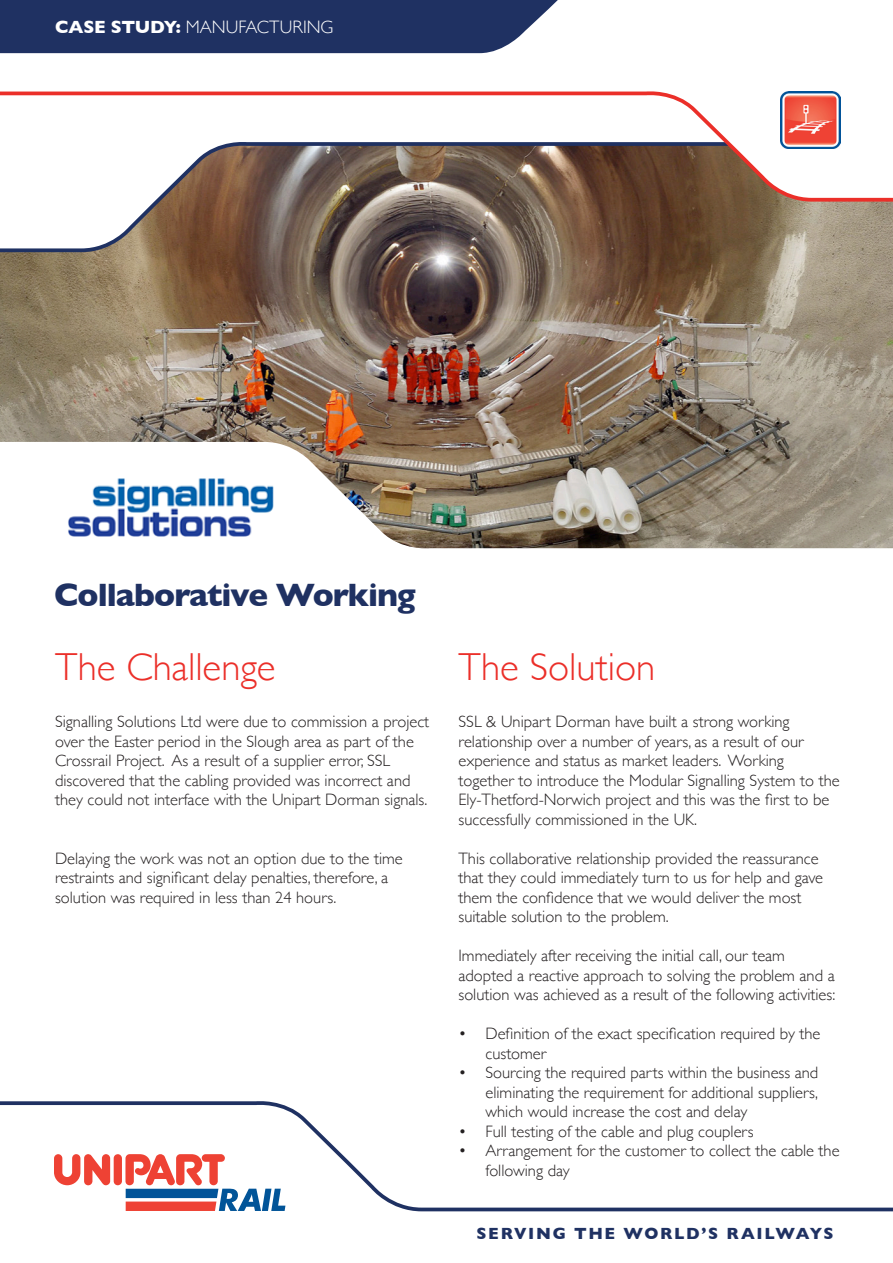
<style>
.page{position:relative;width:893px;height:1263px;background:#fff}
.page>*{position:absolute;margin:0;border:0;box-sizing:border-box;transform-origin:0 0}
.t1{font:300 39px "Gill Sans";color:#eb2f29}
.t2{font:700 33px "Gill Sans";letter-spacing:-.03em;color:#1f3162}
.t3{font:300 18px "Gill Sans";letter-spacing:.005em;color:#fff}
.t4{font:300 16.5px/19.5px "Gill Sans";color:#231f20}
.t5{font:700 16.5px "Gill Sans";letter-spacing:.1em;color:#1f3162}
.s1{font-weight:700}
</style>
<div class="page">
<div style="left:0;top:0;width:558px;height:53px;background:#1f3162"></div>
<img style="left:0;top:254px;width:893px;height:295px">
<svg style="left:0;top:203px;width:893px;height:51px;background:#897668"></svg>
<svg style="left:0;top:1101px;width:893px;height:111px"></svg>
<svg style="left:0;top:91px;width:893px;height:112px"></svg>
<img style="left:780px;top:91px;width:61px;height:58px">
<p class="t3" style="left:55px;top:13px;width:280px"><span class="s1">CASE STUDY:</span> MANUFACTURING</p>
<p class="t2" style="left:54px;top:568px;width:363px">Collaborative Working</p>
<p class="t1" style="left:55px;top:636px;width:222px">The Challenge</p>
<p class="t4" style="left:55px;top:711px;width:376px">Signalling Solutions Ltd were due to commission a project over the Easter period in the Slough area as part of the Crossrail Project. As a result of a supplier error, SSL discovered that the cabling provided was incorrect and they could not interface with the Unipart Dorman signals.</p>
<p class="t4" style="left:55px;top:848px;width:349px">Delaying the work was not an option due to the time restraints and significant delay penalties, therefore, a solution was required in less than 24 hours.</p>
<p class="t1" style="left:458px;top:636px;width:198px">The Solution</p>
<p class="t4" style="left:458px;top:711px;width:383px">SSL &amp; Unipart Dorman have built a strong working relationship over a number of years, as a result of our experience and status as market leaders. Working together to introduce the Modular Signalling System to the Ely-Thetford-Norwich project and this was the first to be successfully commissioned in the UK.</p>
<p class="t4" style="left:458px;top:848px;width:366px">This collaborative relationship provided the reassurance that they could immediately turn to us for help and gave them the confidence that we would deliver the most suitable solution to the problem.</p>
<p class="t4" style="left:458px;top:945px;width:378px">Immediately after receiving the initial call, our team adopted a reactive approach to solving the problem and a solution was achieved as a result of the following activities:</p>
<p class="t4" style="left:485px;top:1023px;width:336px;text-indent:-27px">• Definition of the exact specification required by the customer</p>
<p class="t4" style="left:485px;top:1062px;width:334px;text-align:justify;text-indent:-27px">• Sourcing the required parts within the business and eliminating the requirement for additional suppliers, which would increase the cost and delay</p>
<p class="t4" style="left:458px;top:1121px;width:297px">• Full testing of the cable and plug couplers</p>
<p class="t4" style="left:485px;top:1140px;width:356px;text-indent:-27px">• Arrangement for the customer to collect the cable the following day</p>
<p class="t5" style="left:476px;top:1220px;width:358px">SERVING THE WORLD’S RAILWAYS</p>
</div>
